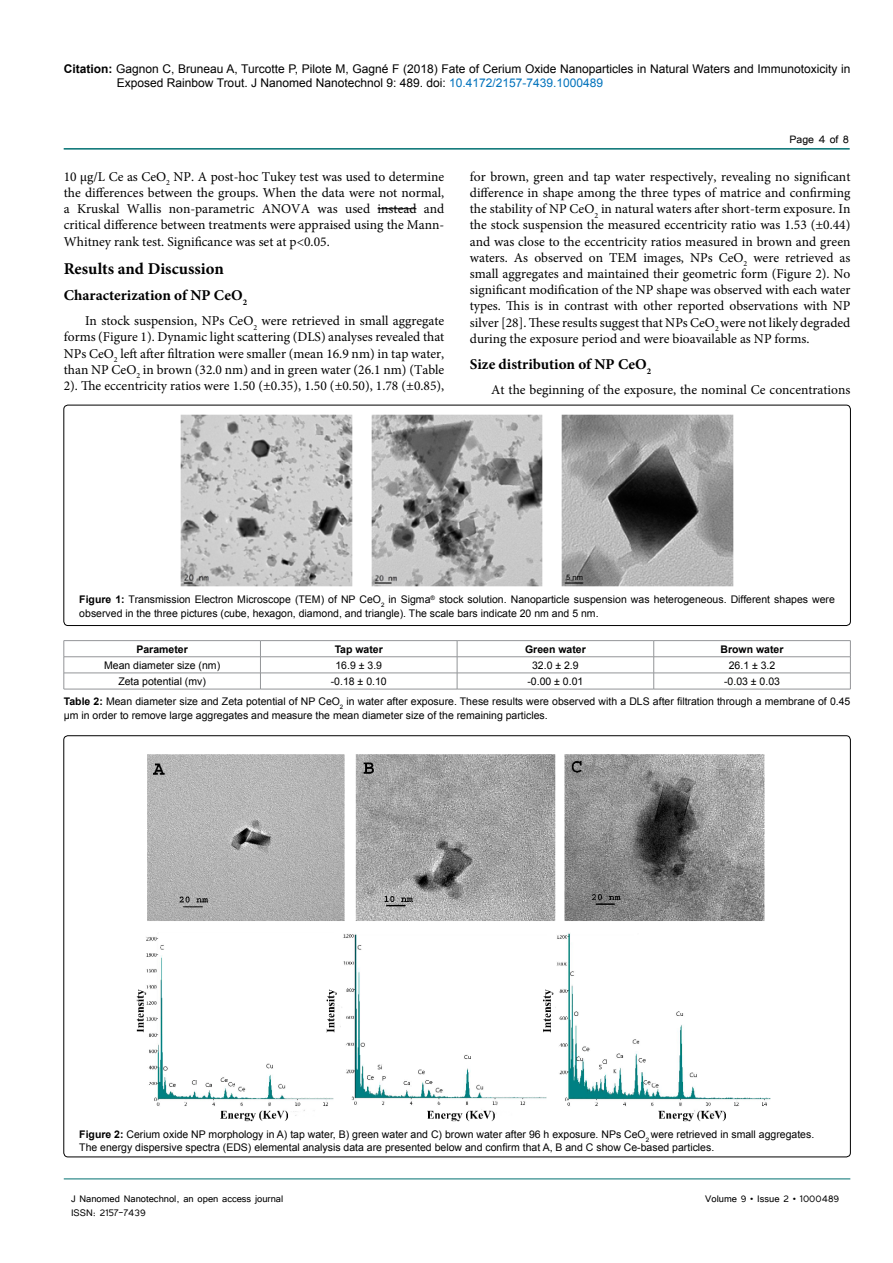
<style>
.page{position:relative;width:893px;height:1263px;background:#fff}
.page>*{position:absolute;margin:0;border:0;box-sizing:border-box;transform-origin:0 0}
.t1{font:700 16.5px "Minion Pro";color:#000}
.t2{font:700 15px "Minion Pro";color:#000}
.t3{font:13.5px/16.2px "Minion Pro";color:#000;text-align:justify}
.t4{font:13.5px "Tunga";color:#000}
.t5{font:12px/14.4px "Arial";color:#000}
.t6{font:12px/14.4px "Tunga";color:#000}
.t7{font:10.5px/13.5px "Arial";color:#000}
.t8{font:700 10.5px "Arial";color:#000}
.t9{font:7.5px "Arial";color:#000}
.s1{font-weight:700}
.s2{color:#0072bc}
</style>
<div class="page">
<hr style="left:64px;top:148px;width:786px;height:2px;background:#007071">
<hr style="left:64px;top:1179px;width:786px;height:1px;background:#007071">
<hr style="left:378px;top:208px;width:38px;height:1px;background:#000">
<div style="left:64px;top:405px;width:786px;height:221px;border:1px solid #000;border-radius:4px"></div>
<img style="left:180px;top:414px;width:173px;height:173px">
<img style="left:371px;top:414px;width:172px;height:173px">
<img style="left:561px;top:414px;width:173px;height:173px">
<img style="left:136px;top:754px;width:635px;height:368px">
<hr style="left:64px;top:640px;width:196px;height:1px;background:#939598">
<hr style="left:260px;top:640px;width:197px;height:1px;background:#939598">
<hr style="left:457px;top:640px;width:197px;height:1px;background:#939598">
<hr style="left:654px;top:640px;width:196px;height:1px;background:#939598">
<hr style="left:64px;top:656px;width:196px;height:1px;background:#939598">
<hr style="left:260px;top:656px;width:197px;height:1px;background:#939598">
<hr style="left:457px;top:656px;width:197px;height:1px;background:#939598">
<hr style="left:654px;top:656px;width:196px;height:1px;background:#939598">
<hr style="left:64px;top:673px;width:196px;height:1px;background:#939598">
<svg style="left:64px;top:641px;width:1px;height:48px"></svg>
<hr style="left:260px;top:673px;width:197px;height:1px;background:#939598">
<svg style="left:260px;top:641px;width:1px;height:48px"></svg>
<hr style="left:457px;top:673px;width:197px;height:1px;background:#939598">
<svg style="left:457px;top:641px;width:1px;height:48px"></svg>
<hr style="left:654px;top:673px;width:196px;height:1px;background:#939598">
<svg style="left:653px;top:641px;width:1px;height:48px"></svg>
<svg style="left:850px;top:641px;width:1px;height:48px"></svg>
<hr style="left:64px;top:689px;width:196px;height:1px;background:#939598">
<hr style="left:260px;top:689px;width:197px;height:1px;background:#939598">
<hr style="left:457px;top:689px;width:197px;height:1px;background:#939598">
<hr style="left:654px;top:689px;width:196px;height:1px;background:#939598">
<p class="t5" style="left:117px;top:61px;width:735px;text-indent:-53px"><span class="s1">Citation:</span> Gagnon C, Bruneau A, Turcotte P, Pilote M, Gagné F (2018) Fate of Cerium Oxide Nanoparticles in Natural Waters and Immunotoxicity in<br>Exposed Rainbow Trout. J Nanomed Nanotechnol 9: 489. doi: <span class="s2">10.4172/2157-7439.1000489</span></p>
<p class="t3" style="left:64px;top:168px;width:382px">10 µg/L Ce as CeO<sub>2</sub> NP. A post-hoc Tukey test was used to determine the differences between the groups. When the data were not normal, a Kruskal Wallis non-parametric ANOVA was used instead and critical difference between treatments were appraised using the Mann-Whitney rank test. Significance was set at p&lt;0.05.</p>
<p class="t1" style="left:64px;top:257px;width:162px">Results and Discussion</p>
<p class="t2" style="left:64px;top:285px;width:185px">Characterization of NP CeO<sub>2</sub></p>
<p class="t3" style="left:64px;top:313px;width:382px;text-indent:21px">In stock suspension, NPs CeO<sub>2</sub> were retrieved in small aggregate forms (Figure 1). Dynamic light scattering (DLS) analyses revealed that NPs CeO<sub>2</sub> left after filtration were smaller (mean 16.9 nm) in tap water, than NP CeO<sub>2</sub> in brown (32.0 nm) and in green water (26.1 nm) (Table 2). The eccentricity ratios were 1.50 (±0.35), 1.50 (±0.50), 1.78 (±0.85),</p>
<p class="t4" style="left:790px;top:131px;width:61px">Page 4 of 8</p>
<p class="t3" style="left:470px;top:168px;width:382px">for brown, green and tap water respectively, revealing no significant difference in shape among the three types of matrice and confirming the stability of NP CeO<sub>2</sub> in natural waters after short-term exposure. In the stock suspension the measured eccentricity ratio was 1.53 (±0.44) and was close to the eccentricity ratios measured in brown and green waters. As observed on TEM images, NPs CeO<sub>2</sub> were retrieved as small aggregates and maintained their geometric form (Figure 2). No significant modification of the NP shape was observed with each water types. This is in contrast with other reported observations with NP silver [28]. These results suggest that NPs CeO<sub>2</sub> were not likely degraded during the exposure period and were bioavailable as NP forms.</p>
<p class="t2" style="left:470px;top:354px;width:183px">Size distribution of NP CeO<sub>2</sub></p>
<p class="t3" style="left:491px;top:382px;width:361px">At the beginning of the exposure, the nominal Ce concentrations</p>
<p class="t9" style="left:566px;top:572px;width:18px">5 nm</p>
<p class="t7" style="left:79px;top:593px;width:757px"><span class="s1">Figure 1:</span> Transmission Electron Microscope (TEM) of NP CeO<sub>2</sub> in Sigma<sup>®</sup> stock solution. Nanoparticle suspension was heterogeneous. Different shapes were observed in the three pictures (cube, hexagon, diamond, and triangle). The scale bars indicate 20 nm and 5 nm.</p>
<p class="t8" style="left:136px;top:642px;width:53px">Parameter</p>
<p class="t8" style="left:335px;top:642px;width:50px">Tap water</p>
<p class="t8" style="left:525px;top:642px;width:62px">Green water</p>
<p class="t8" style="left:721px;top:642px;width:65px">Brown water</p>
<p class="t7" style="left:104px;top:658px;width:118px">Mean diameter size (nm)</p>
<p class="t7" style="left:335px;top:658px;width:48px">16.9 ± 3.9</p>
<p class="t7" style="left:532px;top:658px;width:48px">32.0 ± 2.9</p>
<p class="t7" style="left:729px;top:658px;width:48px">26.1 ± 3.2</p>
<p class="t7" style="left:118px;top:674px;width:89px">Zeta potential (mv)</p>
<p class="t7" style="left:331px;top:674px;width:57px">-0.18 ± 0.10</p>
<p class="t7" style="left:527px;top:674px;width:57px">-0.00 ± 0.01</p>
<p class="t7" style="left:64px;top:671px;width:788px;line-height:20.4px;text-indent:660px">-0.03 ± 0.03<br><span class="s1">Table 2:</span> Mean diameter size and Zeta potential of NP CeO<sub>2</sub> in water after exposure. These results were observed with a DLS after filtration through a membrane of 0.45</p>
<p class="t7" style="left:64px;top:708px;width:485px">µm in order to remove large aggregates and measure the mean diameter size of the remaining particles.</p>
<p class="t7" style="left:79px;top:1128px;width:736px;line-height:12.6px"><span class="s1">Figure 2:</span> Cerium oxide NP morphology in A) tap water, B) green water and C) brown water after 96 h exposure. NPs CeO<sub>2</sub> were retrieved in small aggregates.<br>The energy dispersive spectra (EDS) elemental analysis data are presented below and confirm that A, B and C show Ce-based particles.</p>
<p class="t6" style="left:71px;top:1190px;width:214px">J Nanomed Nanotechnol, an open access journal<br>ISSN: 2157-7439</p>
<p class="t6" style="left:705px;top:1190px;width:136px">Volume 9 • Issue 2 • 1000489</p>
</div>
